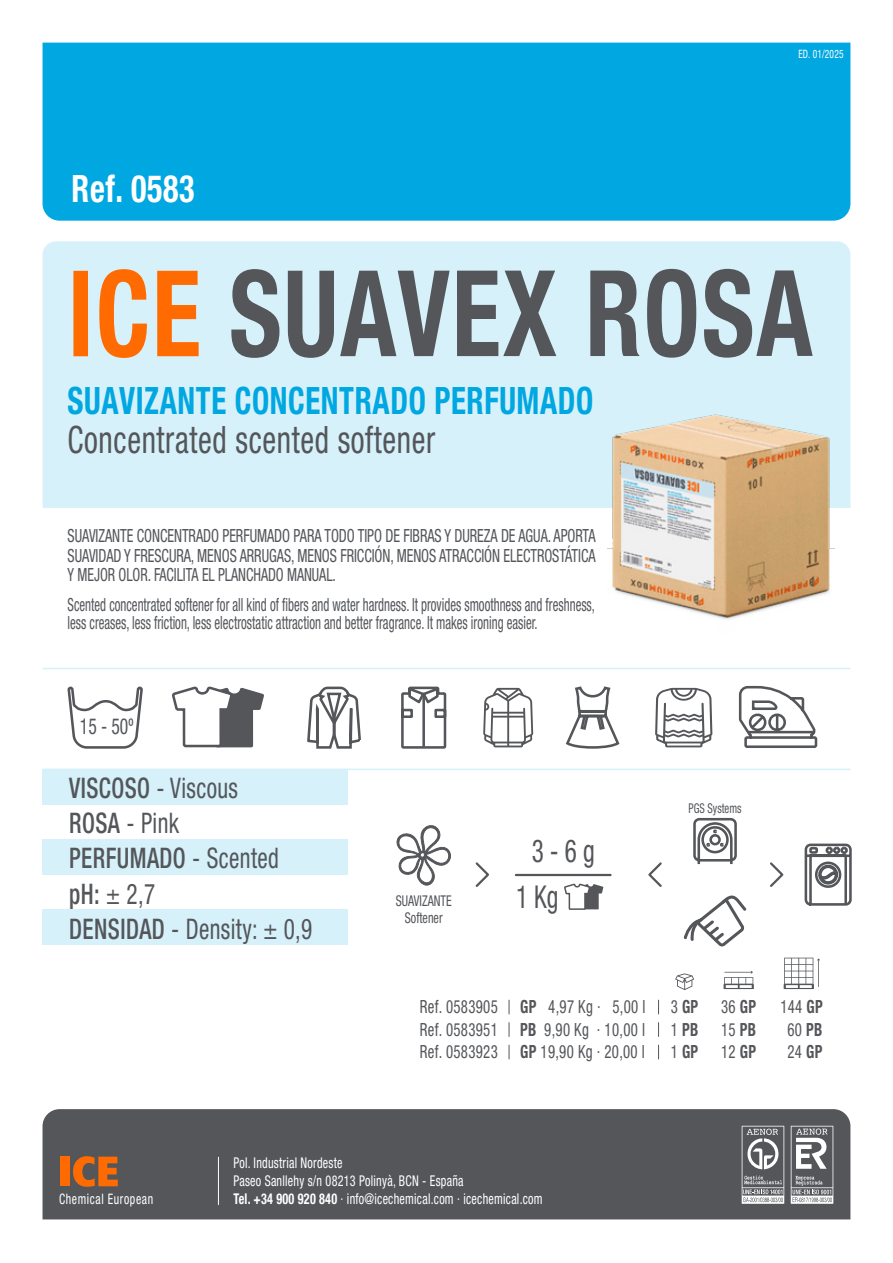
<style>
.page{position:relative;width:893px;height:1263px;background:#fff}
.page>*{position:absolute;margin:0;border:0;box-sizing:border-box;transform-origin:0 0}
.t1{font:700 condensed 119.7px "Helvetica Neue LT Pro";letter-spacing:.02em;color:#54565a;scale:.85 1}
.t2{font:700 condensed 37.8px "Helvetica Neue LT Pro";letter-spacing:.02em;color:#00a7e1;scale:.82 1}
.t3{font:condensed 37.8px "Helvetica Neue LT Pro";letter-spacing:.02em;color:#54565a;scale:.82 1}
.t4{font:700 condensed 37.8px "Helvetica Neue LT Pro";letter-spacing:.02em;color:#fff;scale:.85 1}
.t5{font:condensed 31.5px/45.8px "Helvetica Neue LT Pro";color:#54565a;scale:.8 1}
.t6{font:condensed 28.35px/35.2px "Helvetica Neue LT Pro";letter-spacing:.02em;color:#54565a;scale:.82 1}
.t7{font:condensed 22.05px "Helvetica Neue LT Pro";color:#54565a;scale:.8 1}
.t8{font:condensed 18.15px/18px "Helvetica Neue LT Pro";color:#54565a;scale:.71 1}
.t9{font:condensed 18.15px/19.5px "Helvetica Neue LT Pro";color:#54565a;text-align:justify;scale:.79 1}
.t10{font:condensed 18.15px "Helvetica Neue LT Pro";letter-spacing:.02em;color:#54565a;scale:.82 1}
.t11{font:condensed 18.15px "Helvetica Neue LT Pro";color:#54565a;scale:.82 1}
.t12{font:700 condensed 18.15px "Helvetica Neue LT Pro";color:#54565a;scale:.82 1}
.t13{font:condensed 14.85px/18px "Helvetica Neue LT Pro";letter-spacing:.02em;color:#fff;scale:.82 1}
.t14{font:condensed 14.85px/16.5px "Helvetica Neue LT Pro";color:#54565a;text-align:center;scale:.82 1}
.t15{font:condensed 14.4px "Helvetica Neue LT Pro";letter-spacing:.05em;color:#fff;scale:.82 1}
.t16{font:condensed 13.5px "Helvetica Neue LT Pro";color:#54565a;scale:.8 1}
.t17{font:condensed 11.55px "Helvetica Neue LT Pro";letter-spacing:.015em;color:#fff;scale:.82 1}
.s1{color:#ff6b00}
.s2{font-weight:500}
.s3{font-weight:700}
.s4{font-weight:400}
</style>
<div class="page">
<div style="left:43px;top:839px;width:305px;height:35px;background:#d6f1fa"></div>
<div style="left:43px;top:909px;width:305px;height:35px;background:#d6f1fa"></div>
<div style="left:43px;top:769px;width:305px;height:35px;background:#d6f1fa"></div>
<div style="left:43px;top:43px;width:807px;height:178px;background:#00a7e1"></div>
<div style="left:43px;top:241px;width:807px;height:267px;background:#d6f1fa"></div>
<svg style="left:724px;top:971px;width:30px;height:18px"></svg>
<svg style="left:784px;top:958px;width:36px;height:31px"></svg>
<svg style="left:675px;top:973px;width:19px;height:17px"></svg>
<svg style="left:509px;top:1023px;width:1px;height:13px"></svg>
<svg style="left:658px;top:1023px;width:1px;height:13px"></svg>
<svg style="left:509px;top:1000px;width:1px;height:14px"></svg>
<svg style="left:658px;top:1000px;width:1px;height:14px"></svg>
<svg style="left:483px;top:688px;width:50px;height:59px"></svg>
<svg style="left:655px;top:688px;width:57px;height:59px"></svg>
<svg style="left:172px;top:686px;width:92px;height:62px"></svg>
<svg style="left:307px;top:686px;width:54px;height:63px"></svg>
<svg style="left:401px;top:686px;width:46px;height:63px"></svg>
<hr style="left:422px;top:694px;width:3px;height:52px;background:#54565a">
<svg style="left:565px;top:686px;width:55px;height:63px"></svg>
<svg style="left:738px;top:685px;width:80px;height:63px"></svg>
<svg style="left:67px;top:686px;width:76px;height:63px"></svg>
<svg style="left:475px;top:862px;width:14px;height:25px"></svg>
<svg style="left:396px;top:825px;width:55px;height:61px"></svg>
<svg style="left:648px;top:862px;width:14px;height:25px"></svg>
<svg style="left:770px;top:862px;width:14px;height:25px"></svg>
<svg style="left:804px;top:843px;width:48px;height:63px"></svg>
<hr style="left:844px;top:856px;width:3px;height:48px;background:#54565a">
<svg style="left:693px;top:817px;width:44px;height:47px"></svg>
<svg style="left:684px;top:895px;width:62px;height:51px"></svg>
<hr style="left:516px;top:874px;width:95px;height:2px;background:#54565a">
<svg style="left:563px;top:873px;width:40px;height:37px"></svg>
<hr style="left:43px;top:769px;width:807px;height:1px;background:#d6f1fa">
<hr style="left:43px;top:668px;width:807px;height:1px;background:#d6f1fa">
<img style="left:607px;top:360px;width:228px;height:260px">
<svg style="left:509px;top:1045px;width:1px;height:14px"></svg>
<svg style="left:658px;top:1045px;width:1px;height:14px"></svg>
<div style="left:43px;top:1109px;width:807px;height:110px;background:#54565a"></div>
<svg style="left:791px;top:1126px;width:42px;height:78px"></svg>
<svg style="left:742px;top:1126px;width:42px;height:78px;background:#888a8d"></svg>
<div style="left:60px;top:1157px;width:9px;height:29px;background:#ff6b00"></div>
<svg style="left:73px;top:1156px;width:45px;height:31px"></svg>
<hr style="left:218px;top:1157px;width:1px;height:48px;background:#fff">
<h2 class="t4" style="left:72px;top:165px;width:146px">Ref. 0583</h2>
<p class="t17" style="left:798px;top:47px;width:57px">ED. 01/2025</p>
<h1 class="t1" style="left:68px;top:241px;width:878px"><span class="s1">ICE</span> SUAVEX ROSA</h1>
<h2 class="t2" style="left:68px;top:377px;width:643px">SUAVIZANTE CONCENTRADO PERFUMADO</h2>
<h2 class="t3" style="left:68px;top:417px;width:450px">Concentrated scented softener</h2>
<p class="t9" style="left:68px;top:526px;width:670px">SUAVIZANTE CONCENTRADO PERFUMADO PARA TODO TIPO DE FIBRAS Y DUREZA DE AGUA. APORTA SUAVIDAD Y FRESCURA, MENOS ARRUGAS, MENOS FRICCIÓN, MENOS ATRACCIÓN ELECTROSTÁTICA Y MEJOR OLOR. FACILITA EL PLANCHADO MANUAL.</p>
<p class="t8" style="left:68px;top:596px;width:744px">Scented concentrated softener for all kind of fibers and water hardness. It provides smoothness and freshness, less creases, less friction, less electrostatic attraction and better fragrance. It makes ironing easier.</p>
<p class="t7" style="left:80px;top:714px;width:68px">15 - 50º</p>
<h3 class="t6" style="left:69px;top:770px;width:298px"><span class="s2">VISCOSO</span> - Viscous<br><span class="s2">ROSA</span> - Pink<br><span class="s2">PERFUMADO</span> - Scented <span class="s2">pH:</span> ± 2,7<br><span class="s2">DENSIDAD</span> - Density: ± 0,9</h3>
<p class="t14" style="left:396px;top:893px;width:70px">SUAVIZANTE<br>Softener</p>
<h3 class="t5" style="left:516px;top:828px;width:100px;text-indent:16px">3 - 6 g<br>1 Kg</h3>
<p class="t16" style="left:689px;top:800px;width:68px">PGS Systems</p>
<p class="t10" style="left:420px;top:996px;width:277px">Ref. 0583905 <span class="s3">GP</span> 4,97 Kg · 5,00 l</p>
<p class="t12" style="left:671px;top:996px;width:35px"><span class="s4">3</span> GP</p>
<p class="t10" style="left:420px;top:1019px;width:276px">Ref. 0583951 <span class="s3">PB</span> 9,90 Kg · 10,00 l</p>
<p class="t12" style="left:671px;top:1018px;width:35px"><span class="s4">1</span> PB</p>
<p class="t11" style="left:721px;top:996px;width:44px">36 <span class="s3">GP</span></p>
<p class="t11" style="left:721px;top:1019px;width:44px">15 <span class="s3">PB</span></p>
<p class="t11" style="left:780px;top:996px;width:53px">144 <span class="s3">GP</span></p>
<p class="t11" style="left:787px;top:1019px;width:44px">60 <span class="s3">PB</span></p>
<p class="t10" style="left:420px;top:1041px;width:276px">Ref. 0583923 <span class="s3">GP</span> 19,90 Kg · 20,00 l</p>
<p class="t12" style="left:671px;top:1041px;width:35px"><span class="s4">1</span> GP</p>
<p class="t11" style="left:721px;top:1041px;width:44px">12 <span class="s3">GP</span></p>
<p class="t11" style="left:787px;top:1041px;width:44px">24 <span class="s3">GP</span></p>
<p class="t15" style="left:59px;top:1190px;width:116px">Chemical European</p>
<p class="t13" style="left:234px;top:1153px;width:378px">Pol. Industrial Nordeste<br>Paseo Sanllehy s/n 08213 Polinyà, BCN - España<br><span class="s3">Tel. +34 900 920 840</span> · info@icechemical.com · icechemical.com</p>
</div>
